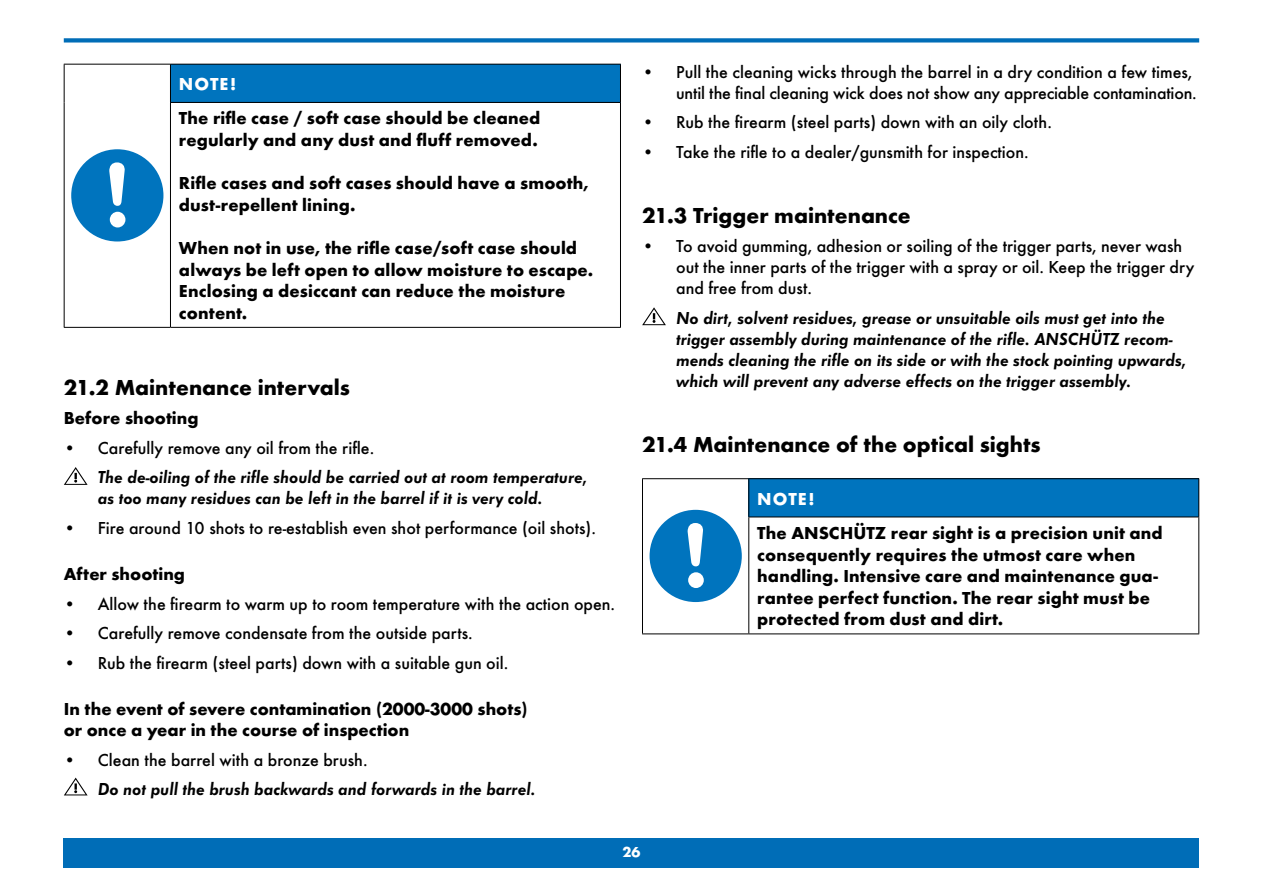
<style>
.page{position:relative;width:1263px;height:893px;background:#fff}
.page>*{position:absolute;margin:0;border:0;box-sizing:border-box;transform-origin:0 0}
.t1{font:700 22.5px "Futura T";color:#000}
.t2{font:500 18px/21px "Futura T";color:#000;text-align:right}
.t3{font:700 18px/21.6px "Futura T";letter-spacing:.005em;color:#000}
.t4{font:italic 600 18px/21px "Futura T";color:#000}
.t5{font:700 18px "Futura T";letter-spacing:.05em;color:#fff}
.t6{font:700 15px "Futura T";color:#fff}
</style>
<div class="page">
<div style="left:64px;top:838px;width:1135px;height:29px;background:#006db7"></div>
<svg style="left:64px;top:38px;width:1135px;height:5px;background:#2582c1"></svg>
<div style="left:170px;top:64px;width:450px;height:38px;background:#0074be"></div>
<hr style="left:170px;top:65px;width:1px;height:37px;background:#000">
<hr style="left:170px;top:103px;width:1px;height:224px;background:#000">
<hr style="left:64px;top:64px;width:106px;height:1px;background:#000">
<hr style="left:64px;top:65px;width:1px;height:37px;background:#000">
<hr style="left:64px;top:102px;width:1px;height:225px;background:#000">
<hr style="left:64px;top:327px;width:106px;height:1px;background:#000">
<hr style="left:170px;top:64px;width:451px;height:1px;background:#000">
<hr style="left:620px;top:65px;width:1px;height:37px;background:#000">
<hr style="left:620px;top:103px;width:1px;height:224px;background:#000">
<hr style="left:170px;top:327px;width:451px;height:1px;background:#000">
<hr style="left:170px;top:102px;width:451px;height:1px;background:#000">
<svg style="left:69px;top:147px;width:97px;height:97px"></svg>
<div style="left:71px;top:149px;width:92px;height:92px;background:#0074be;border-radius:50%"></div>
<svg style="left:109px;top:162px;width:16px;height:44px"></svg>
<div style="left:110px;top:212px;width:15px;height:15px;background:#fff;border-radius:50%"></div>
<svg style="left:64px;top:467px;width:24px;height:18px"></svg>
<svg style="left:64px;top:778px;width:24px;height:17px"></svg>
<svg style="left:642px;top:307px;width:24px;height:18px"></svg>
<div style="left:749px;top:479px;width:450px;height:38px;background:#0074be"></div>
<hr style="left:748px;top:479px;width:1px;height:38px;background:#000">
<hr style="left:748px;top:517px;width:1px;height:116px;background:#000">
<hr style="left:642px;top:478px;width:107px;height:1px;background:#000">
<hr style="left:642px;top:479px;width:1px;height:38px;background:#000">
<hr style="left:642px;top:517px;width:1px;height:116px;background:#000">
<hr style="left:642px;top:633px;width:107px;height:1px;background:#000">
<hr style="left:749px;top:478px;width:450px;height:1px;background:#000">
<hr style="left:1198px;top:479px;width:1px;height:38px;background:#000">
<hr style="left:1198px;top:517px;width:1px;height:116px;background:#000">
<hr style="left:749px;top:633px;width:450px;height:1px;background:#000">
<hr style="left:748px;top:517px;width:451px;height:1px;background:#000">
<svg style="left:647px;top:507px;width:97px;height:97px"></svg>
<div style="left:649px;top:510px;width:93px;height:92px;background:#0074be;border-radius:50%"></div>
<svg style="left:688px;top:523px;width:15px;height:43px"></svg>
<div style="left:688px;top:572px;width:16px;height:16px;background:#fff;border-radius:50%"></div>
<p class="t5" style="left:179px;top:73px;width:59px">NOTE!</p>
<p class="t3" style="left:179px;top:108px;width:363px">The rifle case / soft case should be cleaned regularly and any dust and fluff removed.</p>
<p class="t3" style="left:179px;top:172px;width:412px">Rifle cases and soft cases should have a smooth, dust-repellent lining.</p>
<p class="t3" style="left:179px;top:237px;width:416px">When not in use, the rifle case/soft case should always be left open to allow moisture to escape.<br>Enclosing a desiccant can reduce the moisture content.</p>
<p class="t1" style="left:64px;top:374px;width:288px">21.2 Maintenance intervals</p>
<p class="t3" style="left:64px;top:407px;width:136px">Before shooting</p>
<p class="t2" style="left:64px;top:437px;width:312px">• Carefully remove any oil from the rifle.</p>
<p class="t4" style="left:98px;top:467px;width:491px">The de-oiling of the rifle should be carried out at room temperature, as too many residues can be left in the barrel if it is very cold.</p>
<p class="t2" style="left:64px;top:517px;width:534px">• Fire around 10 shots to re-establish even shot performance (oil shots).</p>
<p class="t3" style="left:64px;top:563px;width:123px">After shooting</p>
<p class="t2" style="left:64px;top:593px;width:553px">• Allow the firearm to warm up to room temperature with the action open.</p>
<p class="t2" style="left:64px;top:623px;width:410px">• Carefully remove condensate from the outside parts.</p>
<p class="t2" style="left:64px;top:652px;width:446px">• Rub the firearm (steel parts) down with a suitable gun oil.</p>
<p class="t3" style="left:64px;top:699px;width:465px;line-height:21px">In the event of severe contamination (2000-3000 shots) or once a year in the course of inspection</p>
<p class="t2" style="left:64px;top:749px;width:305px">• Clean the barrel with a bronze brush.</p>
<p class="t4" style="left:98px;top:779px;width:439px">Do not pull the brush backwards and forwards in the barrel.</p>
<p class="t2" style="left:642px;top:61px;width:556px">• Pull the cleaning wicks through the barrel in a dry condition a few times, until the final cleaning wick does not show any appreciable contamination.</p>
<p class="t2" style="left:642px;top:111px;width:411px">• Rub the firearm (steel parts) down with an oily cloth.</p>
<p class="t2" style="left:642px;top:141px;width:388px">• Take the rifle to a dealer/gunsmith for inspection.</p>
<p class="t1" style="left:642px;top:202px;width:270px">21.3 Trigger maintenance</p>
<p class="t2" style="left:676px;top:235px;width:520px;text-align:left;text-indent:-34px">• To avoid gumming, adhesion or soiling of the trigger parts, never wash out the inner parts of the trigger with a spray or oil. Keep the trigger dry and free from dust.</p>
<p class="t4" style="left:676px;top:307px;width:512px">No dirt, solvent residues, grease or unsuitable oils must get into the trigger assembly during maintenance of the rifle. ANSCHÜTZ recom&shy;mends cleaning the rifle on its side or with the stock pointing upwards, which will prevent any adverse effects on the trigger assembly.</p>
<p class="t1" style="left:642px;top:431px;width:400px">21.4 Maintenance of the optical sights</p>
<p class="t5" style="left:757px;top:488px;width:59px">NOTE!</p>
<p class="t3" style="left:757px;top:522px;width:407px">The ANSCHÜTZ rear sight is a precision unit and consequently requires the utmost care when handling. Intensive care and maintenance gua&shy;rantee perfect function. The rear sight must be protected from dust and dirt.</p>
<p class="t6" style="left:622px;top:844px;width:19px">26</p>
</div>
